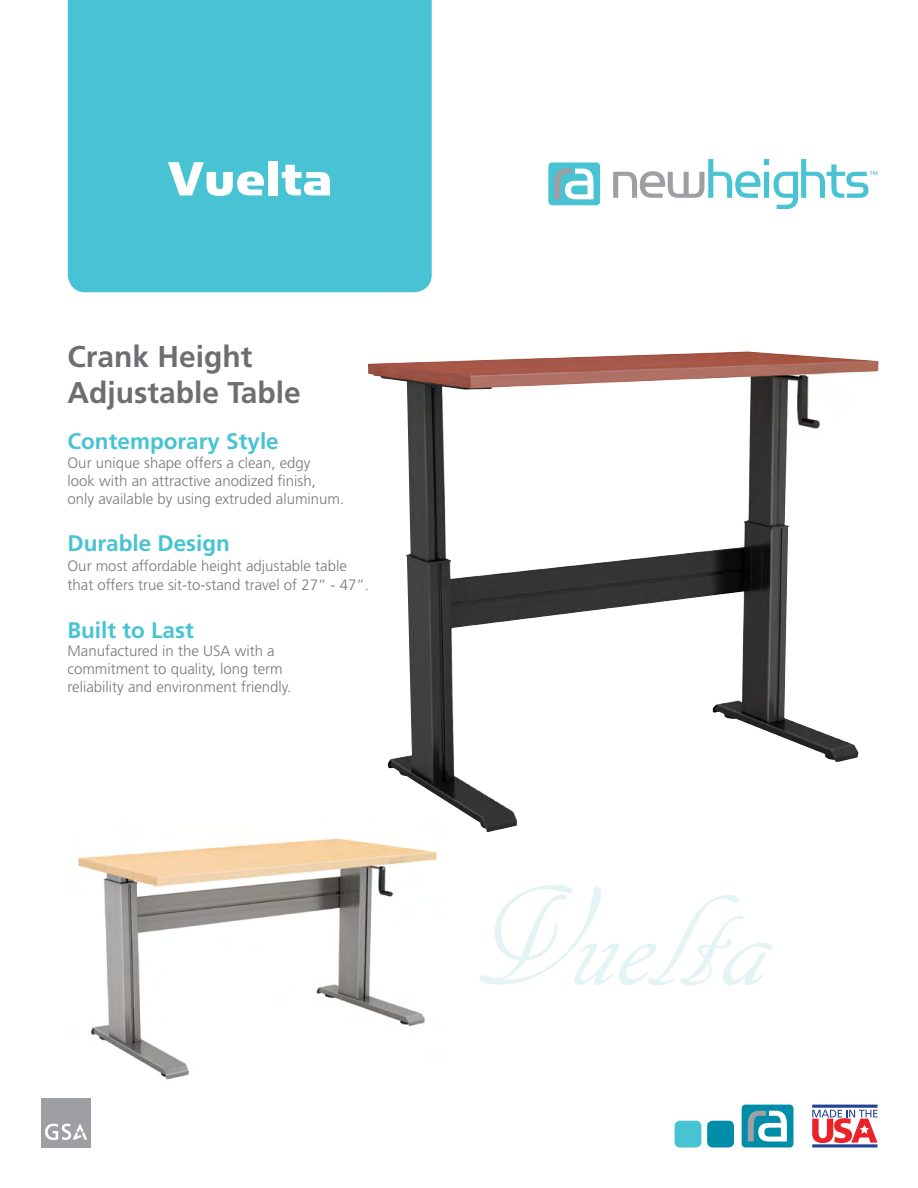
<style>
.page{position:relative;width:918px;height:1188px;background:#fff}
.page>*{position:absolute;margin:0;border:0;box-sizing:border-box;transform-origin:0 0}
.t1{font:150px "ARDECODE";color:#e4f4f5}
.t2{font:54px "Simian Display Chimpanzee";color:#fff}
.t3{font:700 30px/36px "Frutiger LT Std";color:#6d6e71}
.t4{font:700 22.5px "Frutiger LT Std";color:#47c3d3}
.t5{font:300 15px/18px "Frutiger LT Std";color:#77787b}
</style>
<div class="page">
<div style="left:68px;top:0;width:364px;height:292px;background:#47c3d3"></div>
<div style="left:548px;top:162px;width:52px;height:43px;background:#47c3d3;border-radius:4px"></div>
<svg style="left:555px;top:168px;width:38px;height:31px"></svg>
<svg style="left:613px;top:159px;width:265px;height:50px"></svg>
<svg style="left:41px;top:1098px;width:50px;height:1px"></svg>
<div style="left:41px;top:1099px;width:50px;height:49px;background:#9d9fa2"></div>
<svg style="left:45px;top:1123px;width:42px;height:17px"></svg>
<div style="left:742px;top:1105px;width:51px;height:42px;background:#008da8;border-radius:4px"></div>
<svg style="left:748px;top:1110px;width:39px;height:32px"></svg>
<div style="left:707px;top:1121px;width:27px;height:27px;background:#008da8;border-radius:5px"></div>
<div style="left:675px;top:1121px;width:26px;height:27px;background:#47c3d3;border-radius:5px"></div>
<hr style="left:812px;top:1105px;width:66px;height:3px;background:#224497">
<svg style="left:812px;top:1144px;width:66px;height:4px"></svg>
<svg style="left:812px;top:1110px;width:66px;height:33px"></svg>
<img style="left:78px;top:838px;width:360px;height:242px">
<img style="left:368px;top:351px;width:511px;height:481px">
<h2 class="t2" style="left:167px;top:150px;width:166px">Vuelta</h2>
<h3 class="t3" style="left:68px;top:338px;width:235px">Crank Height<br>Adjustable Table</h3>
<h3 class="t4" style="left:68px;top:427px;width:213px">Contemporary Style</h3>
<p class="t5" style="left:68px;top:454px;width:278px">Our unique shape offers a clean, edgy<br>look with an attractive anodized finish, only available by using extruded aluminum.</p>
<h3 class="t4" style="left:68px;top:530px;width:164px">Durable Design</h3>
<p class="t5" style="left:68px;top:556px;width:303px;line-height:19.5px">Our most affordable height adjustable table that offers true sit-to-stand travel of 27” - 47”.</p>
<h3 class="t4" style="left:68px;top:616px;width:128px">Built to Last</h3>
<p class="t5" style="left:68px;top:642px;width:225px">Manufactured in the USA with a commitment to quality, long term reliability and environment friendly.</p>
<h1 class="t1" style="left:469px;top:853px;width:305px">Vuelta</h1>
</div>
